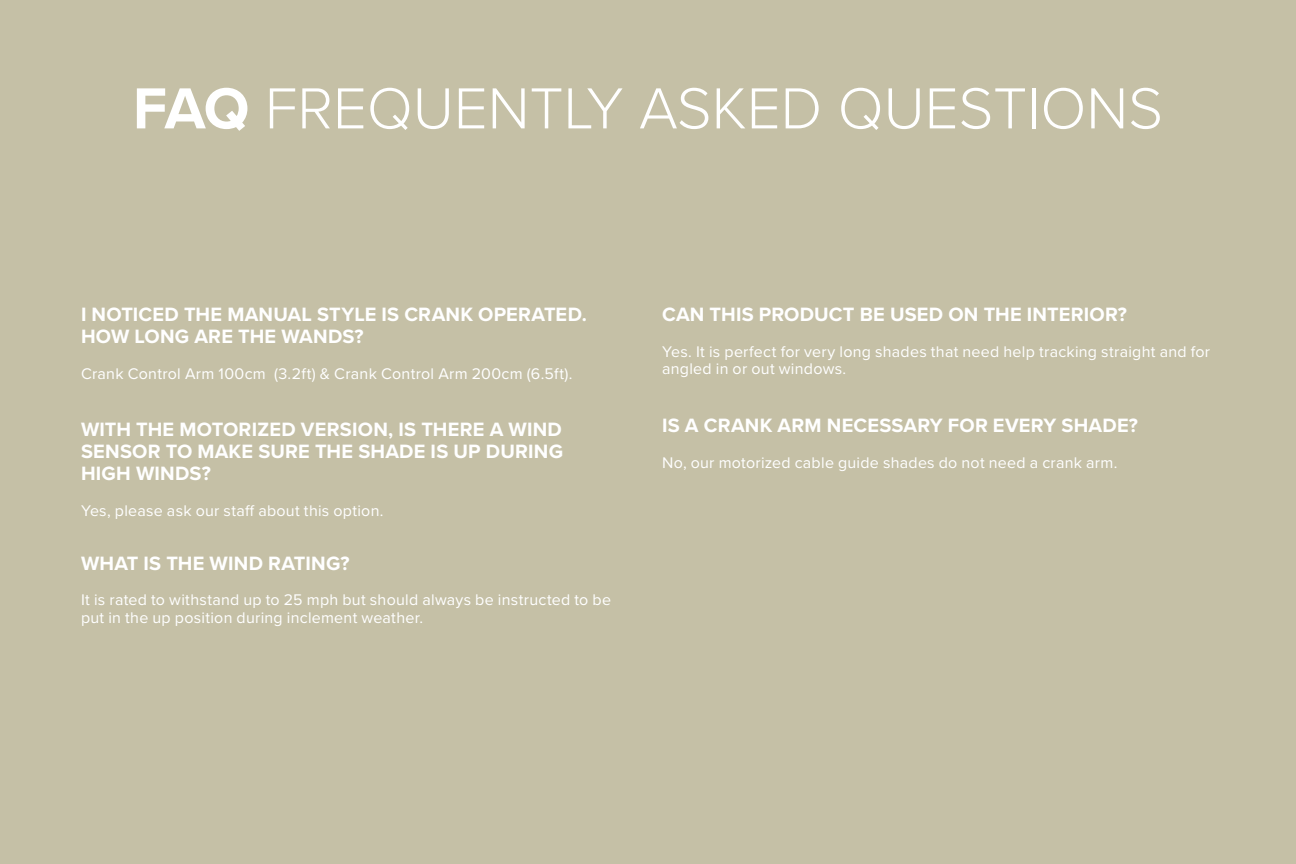
<style>
.page{position:relative;width:1296px;height:864px;background:#c5c0a6}
.page>*{position:absolute;margin:0;border:0;box-sizing:border-box;transform-origin:0 0}
.t1{font:300 60px "Proxima Nova";color:#fff}
.t2{font:700 20px/22px "Proxima Nova";letter-spacing:.01em;color:#fff}
.t3{font:16px/17.8px "Proxima Nova";letter-spacing:.015em;color:#fff}
.s1{font-weight:700}
</style>
<div class="page">
<h1 class="t1" style="left:133px;top:64px;width:1032px"><span class="s1">FAQ</span> FREQUENTLY ASKED QUESTIONS</h1>
<p class="t2" style="left:81px;top:303px;width:507px">I NOTICED THE MANUAL STYLE IS CRANK OPERATED.<br>HOW LONG ARE THE WANDS?</p>
<p class="t3" style="left:81px;top:364px;width:493px">Crank Control Arm 100cm (3.2ft) &amp; Crank Control Arm 200cm (6.5ft).</p>
<p class="t2" style="left:81px;top:418px;width:484px;text-align:justify">WITH THE MOTORIZED VERSION, IS THERE A WIND SENSOR TO MAKE SURE THE SHADE IS UP DURING HIGH WINDS?</p>
<p class="t3" style="left:81px;top:501px;width:304px">Yes, please ask our staff about this option.</p>
<p class="t2" style="left:81px;top:552px;width:270px">WHAT IS THE WIND RATING?</p>
<p class="t3" style="left:81px;top:590px;width:532px">It is rated to withstand up to 25 mph but should always be instructed to be put in the up position during inclement weather.</p>
<p class="t2" style="left:662px;top:303px;width:466px">CAN THIS PRODUCT BE USED ON THE INTERIOR?</p>
<p class="t3" style="left:662px;top:342px;width:550px">Yes. It is perfect for very long shades that need help tracking straight and for angled in or out windows.</p>
<p class="t2" style="left:662px;top:414px;width:477px">IS A CRANK ARM NECESSARY FOR EVERY SHADE?</p>
<p class="t3" style="left:662px;top:453px;width:457px">No, our motorized cable guide shades do not need a crank arm.</p>
</div>
